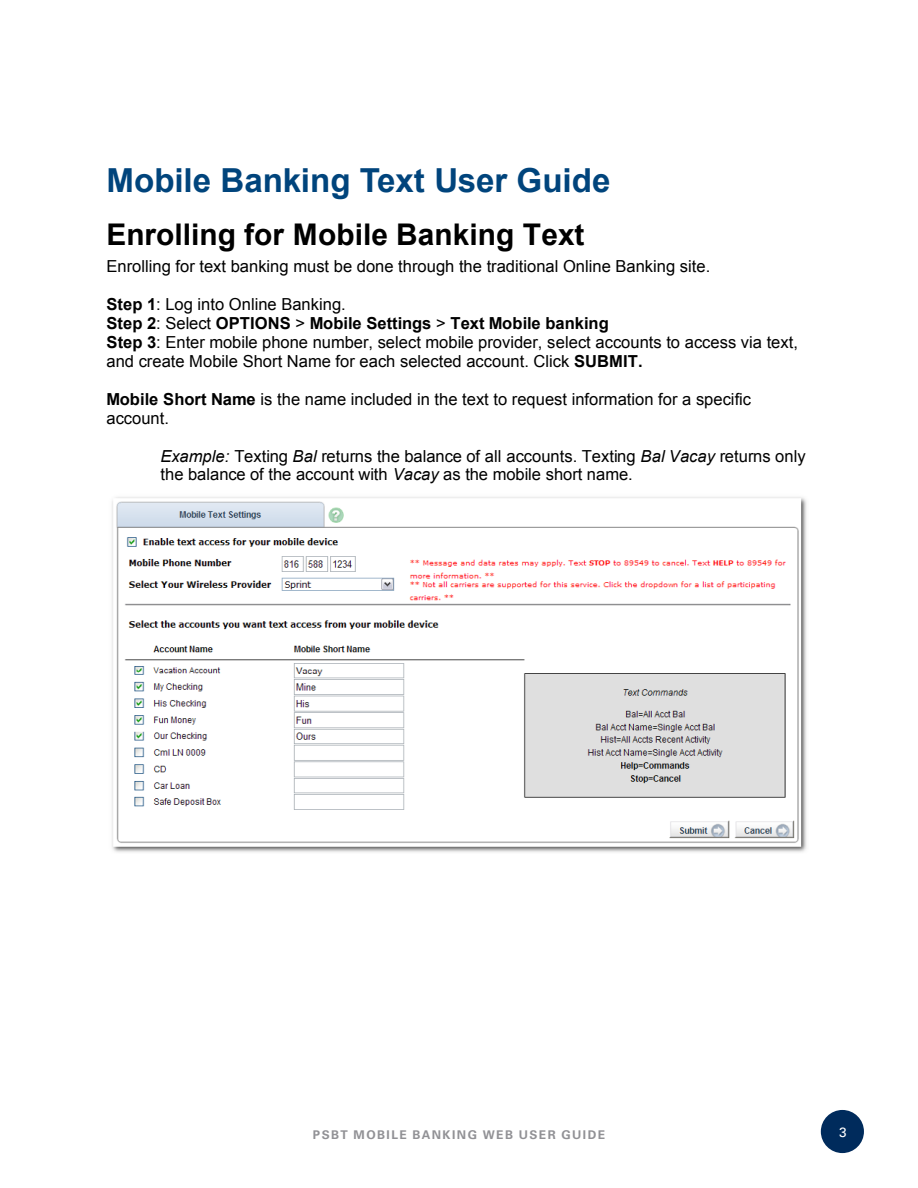
<style>
.page{position:relative;width:918px;height:1188px;background:#fff}
.page>*{position:absolute;margin:0;border:0;box-sizing:border-box;transform-origin:0 0}
.t1{font:700 33.15px "Arial";color:#00447c}
.t2{font:700 29.85px "Arial";color:#000}
.t3{font:16.5px/18.9px "Arial";color:#000}
.t4{font:13.5px "Univers";color:#fff}
.t5{font:700 12px "Univers";letter-spacing:.12em;color:#919195}
.s1{font-weight:700}
.s2{font-style:italic}
</style>
<div class="page">
<div style="left:821px;top:1110px;width:43px;height:43px;background:#002b5c;border-radius:50%"></div>
<img style="left:112px;top:497px;width:695px;height:355px">
<h1 class="t1" style="left:107px;top:158px;width:506px">Mobile Banking Text User Guide</h1>
<h2 class="t2" style="left:107px;top:215px;width:480px">Enrolling for Mobile Banking Text</h2>
<p class="t3" style="left:107px;top:257px;width:605px">Enrolling for text banking must be done through the traditional Online Banking site.</p>
<p class="t3" style="left:106px;top:295px;width:693px"><span class="s1">Step 1</span>: Log into Online Banking.<br><span class="s1">Step 2</span>: Select <span class="s1">OPTIONS</span> &gt; <span class="s1">Mobile Settings</span> &gt; <span class="s1">Text Mobile banking<br>Step 3</span>: Enter mobile phone number, select mobile provider, select accounts to access via text, and create Mobile Short Name for each selected account. Click <span class="s1">SUBMIT.</span></p>
<p class="t3" style="left:106px;top:390px;width:646px"><span class="s1">Mobile Short Name</span> is the name included in the text to request information for a specific account.</p>
<p class="t3" style="left:160px;top:447px;width:647px"><span class="s2">Example:</span> Texting <span class="s2">Bal</span> returns the balance of all accounts. Texting <span class="s2">Bal Vacay</span> returns only the balance of the account with <span class="s2">Vacay</span> as the mobile short name.</p>
<p class="t5" style="left:313px;top:1127px;width:294px">PSBT MOBILE BANKING WEB USER GUIDE</p>
<p class="t4" style="left:839px;top:1124px;width:9px">3</p>
</div>
